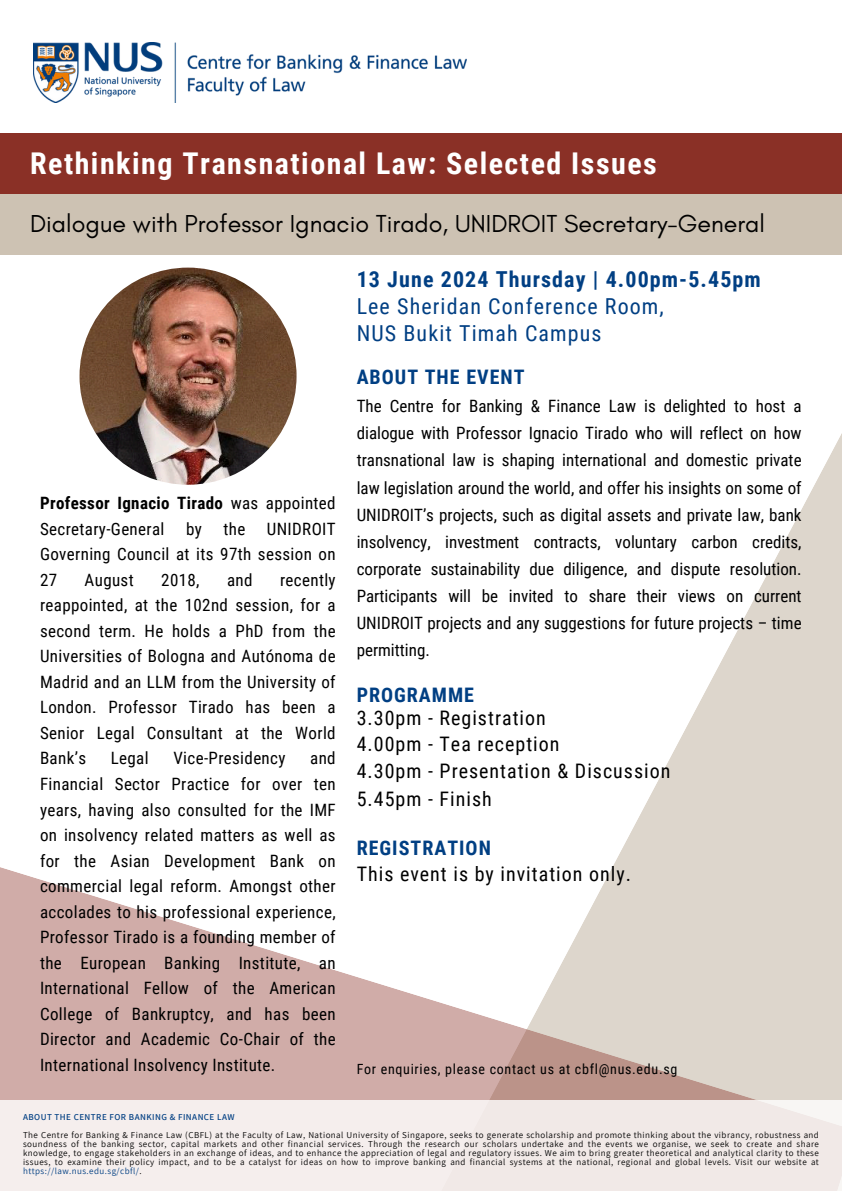
<style>
.page{position:relative;width:842px;height:1191px;background:#fff}
.page>*{position:absolute;margin:0;border:0;box-sizing:border-box;transform-origin:0 0}
.t1{font:700 30px "Roboto Condensed";letter-spacing:.05em;color:#fff}
.t2{font:25px "Glacial Indifference";color:#000}
.t3{font:22px/27px "Roboto Condensed";letter-spacing:.05em;color:#013f83}
.t4{font:20px/27.8px "Roboto Condensed";letter-spacing:.05em;color:#000}
.t5{font:700 20px "Roboto Condensed";letter-spacing:.05em;color:#013f83}
.t6{font:17px/25.5px "Roboto Condensed";letter-spacing:.02em;color:#000;text-align:justify}
.t7{font:14px "Roboto Condensed";letter-spacing:.05em;color:#000}
.t8{font:9px/9px "Assistant";letter-spacing:.05em;color:#000;text-align:justify}
.t9{font:600 9px "Assistant";letter-spacing:.05em;color:#013f83}
.s1{font-weight:700}
.s2{font-weight:700;color:#013f83}
.s3{color:#013f83}
</style>
<div class="page">
<img style="left:33px;top:43px;width:433px;height:59px">
<svg style="left:617px;top:433px;width:225px;height:426px"></svg>
<svg style="left:0;top:859px;width:842px;height:240px"></svg>
<div style="left:0;top:1099px;width:842px;height:91px;background:#f5eeed"></div>
<div style="left:0;top:134px;width:842px;height:60px;background:#8a3026"></div>
<div style="left:0;top:194px;width:842px;height:60px;background:#cdc2b3"></div>
<img style="left:80px;top:267px;width:217px;height:217px;border-radius:50%">
<h1 class="t1" style="left:30px;top:146px;width:628px">Rethinking Transnational Law: Selected Issues</h1>
<h4 class="t2" style="left:30px;top:208px;width:736px">Dialogue with Professor Ignacio Tirado, UNIDROIT Secretary-General</h4>
<h6 class="t3" style="left:357px;top:266px;width:406px"><span class="s1">13 June 2024 Thursday | 4.00pm-5.45pm<br></span>Lee Sheridan Conference Room,<br>NUS Bukit Timah Campus</h6>
<h3 class="t6" style="left:40px;top:490px;width:297px"><span class="s1">Professor Ignacio Tirado</span> was appointed<br>Secretary-General</h3>
<h3 class="t6" style="left:186px;top:516px;width:17px">by</h3>
<h3 class="t6" style="left:223px;top:516px;width:23px">the</h3>
<h3 class="t6" style="left:40px;top:516px;width:297px;text-indent:227px">UNIDROIT Governing Council at its 97th session on 27</h3>
<h3 class="t6" style="left:40px;top:567px;width:297px;text-indent:240px">recently reappointed, at the 102nd session, for a second term. He holds a PhD from the Universities of Bologna and Autónoma de Madrid and an LLM from the University of London. Professor Tirado has been a Senior Legal Consultant at the World Bank’s</h3>
<h3 class="t6" style="left:85px;top:567px;width:51px">August</h3>
<h3 class="t6" style="left:161px;top:567px;width:40px">2018,</h3>
<h3 class="t6" style="left:227px;top:567px;width:27px">and</h3>
<h3 class="t6" style="left:40px;top:745px;width:297px;text-indent:270px">and Financial Sector Practice for over ten years, having also consulted for the IMF on insolvency related matters as well as for the Asian Development Bank on commercial legal reform. Amongst other accolades to his professional experience, Professor Tirado is a founding member of the European Banking Institute, an International Fellow of the American College of Bankruptcy, and has been Director and Academic Co-Chair of the International Insolvency Institute.</h3>
<h3 class="t6" style="left:111px;top:745px;width:39px">Legal</h3>
<h3 class="t6" style="left:173px;top:745px;width:114px">Vice-Presidency</h3>
<p class="t5" style="left:357px;top:365px;width:169px">ABOUT THE EVENT</p>
<p class="t6" style="left:357px;top:393px;width:446px;line-height:27px">The Centre for Banking &amp; Finance Law is delighted to host a dialogue with Professor Ignacio Tirado who will reflect on how transnational law is shaping international and domestic private law legislation around the world, and offer his insights on some of UNIDROIT’s projects, such as digital assets and private law, bank insolvency, investment contracts, voluntary carbon credits, corporate sustainability due diligence, and dispute resolution.<br>Participants will be invited to share their views on current UNIDROIT projects and any suggestions for future projects – time permitting.</p>
<h2 class="t4" style="left:357px;top:683px;width:191px;line-height:23.2px"><span class="s2">PROGRAMME<br></span>3.30pm - Registration</h2>
<h2 class="t4" style="left:357px;top:729px;width:315px">4.00pm - Tea reception<br>4.30pm - Presentation &amp; Discussion<br>5.45pm - Finish</h2>
<h4 class="t4" style="left:357px;top:834px;width:276px;line-height:26.2px"><span class="s2">REGISTRATION<br></span>This event is by invitation only.</h4>
<p class="t7" style="left:357px;top:1061px;width:322px">For enquiries, please contact us at cbfl@nus.edu.sg</p>
<h5 class="t9" style="left:23px;top:1111px;width:213px">ABOUT THE CENTRE FOR BANKING &amp; FINANCE LAW</h5>
<h4 class="t8" style="left:23px;top:1130px;width:797px">The Centre for Banking &amp; Finance Law (CBFL) at the Faculty of Law, National University of Singapore, seeks to generate scholarship and promote thinking about the vibrancy, robustness and soundness of the banking sector, capital markets and other financial services. Through the research our scholars undertake and the events we organise, we seek to create and share knowledge, to engage stakeholders in an exchange of ideas, and to enhance the appreciation of legal and regulatory issues. We aim to bring greater theoretical and analytical clarity to these issues, to examine their policy impact, and to be a catalyst for ideas on how to improve banking and financial systems at the national, regional and global levels. Visit our website at <span class="s3">https://law.nus.edu.sg/cbfl/</span>.</h4>
</div>
